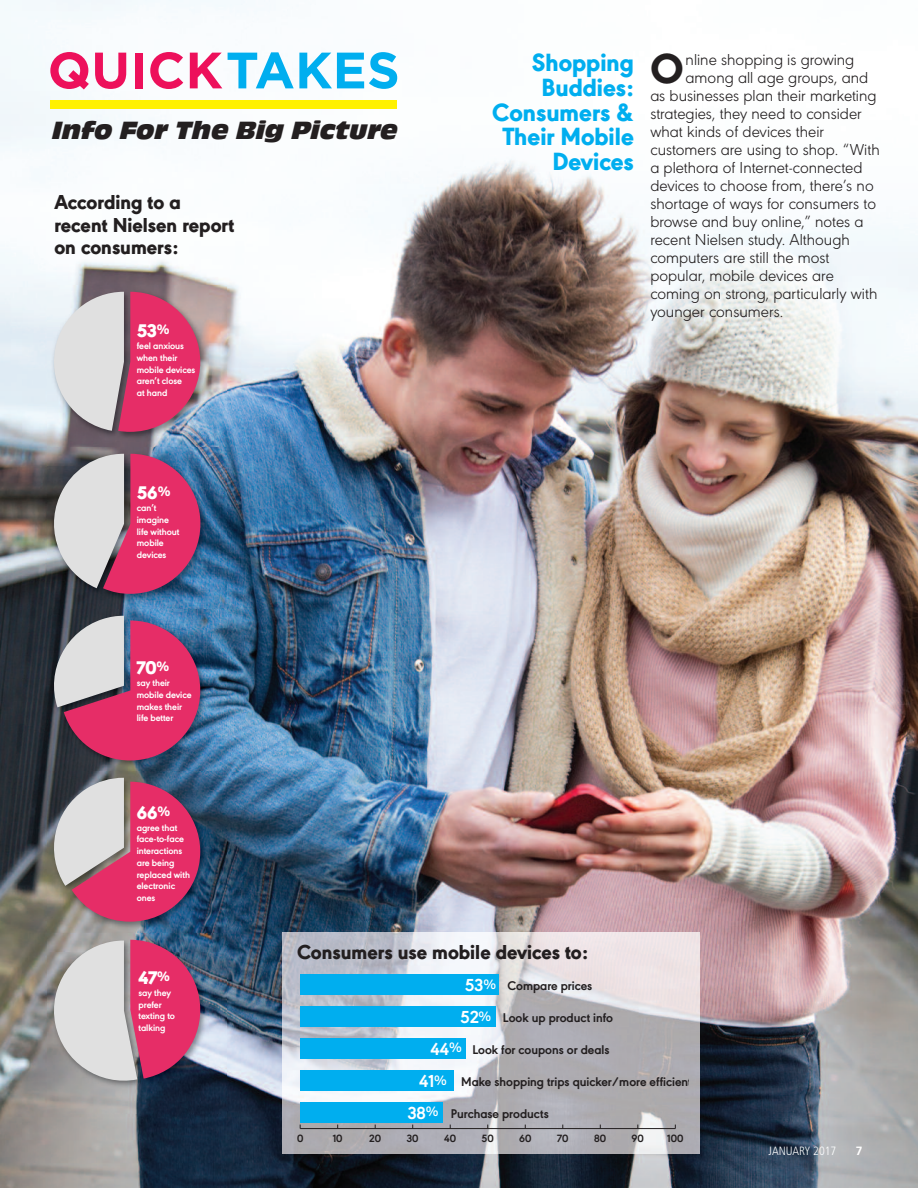
<style>
.page{position:relative;width:918px;height:1188px;background:#fff}
.page>*{position:absolute;margin:0;border:0;box-sizing:border-box;transform-origin:0 0}
.t1{font:700 51.15px "Gotham";letter-spacing:.005em;color:#ed105b}
.t2{font:800 43.5px "URW Geometric";color:#231f20}
.t3{font:800 25.95px/24.8px "URW Geometric";color:#00aeef;text-align:right}
.t4{font:25.95px "Antique Oli T Comp Ital";letter-spacing:.015em;color:#231f20}
.t5{font:800 21px/22.5px "URW Geometric";color:#231f20}
.t6{font:900 19.05px "URW Geometric";letter-spacing:-.005em;color:#fff}
.t7{font:700 18.15px "URW Geometric";color:#fff}
.t8{font:300 16.5px "URW Geometric";color:#231f20}
.t9{font:700 13.2px "URW Geometric";color:#231f20}
.t10{font:300 condensed 12px "Frutiger";color:#fff}
.t11{font:700 12px "Frutiger";color:#fff}
.t12{font:700 10.95px "URW Geometric";color:#231f20}
.t13{font:700 9.9px/11.9px "URW Geometric";letter-spacing:-.005em;color:#fff}
.t14{font:700 9.75px/11.9px "URW Geometric";letter-spacing:-.005em;color:#fff}
.s1{color:#00aeef}
.s2{font-size:18.15px;color:#fff}
.s3{font-size:14.25px;color:#fff}
.s4{font-size:14.25px}
</style>
<div class="page">
<img style="left:1px;top:0;width:917px;height:1188px">
<img style="left:282px;top:932px;width:417px;height:221px">
<div style="left:50px;top:100px;width:346px;height:8px;background:#fff101"></div>
<hr style="left:0;top:0;width:1px;height:1188px;background:#e2f4fc">
<img style="left:48px;top:286px;width:178px;height:828px">
<svg style="left:54px;top:292px;width:146px;height:140px;background:#d187a0"></svg>
<svg style="left:54px;top:454px;width:146px;height:140px;background:#b9718e"></svg>
<svg style="left:54px;top:616px;width:146px;height:144px;background:#b45d81"></svg>
<svg style="left:54px;top:778px;width:146px;height:144px;background:#bb6685"></svg>
<svg style="left:54px;top:940px;width:146px;height:141px;background:#c5869d"></svg>
<hr style="left:300px;top:1128px;width:375px;height:1px;background:#231f20">
<div style="left:300px;top:974px;width:199px;height:21px;background:#00aeef"></div>
<div style="left:300px;top:1006px;width:195px;height:21px;background:#00aeef"></div>
<div style="left:300px;top:1038px;width:165px;height:21px;background:#00aeef"></div>
<div style="left:300px;top:1070px;width:154px;height:21px;background:#00aeef"></div>
<div style="left:300px;top:1102px;width:143px;height:21px;background:#00aeef"></div>
<h1 class="t1" style="left:48px;top:53px;width:354px">QUICK<span class="s1">TAKES</span></h1>
<h2 class="t2" style="left:650px;top:43px;width:35px">O</h2>
<p class="t8" style="left:686px;top:50px;width:170px">nline shopping is growing</p>
<h3 class="t3" style="left:492px;top:50px;width:143px">Shopping<br>Buddies:<br>Consumers &amp;<br>Their Mobile<br>Devices</h3>
<p class="t8" style="left:686px;top:68px;width:184px">among all age groups, and</p>
<p class="t8" style="left:650px;top:86px;width:228px">as businesses plan their marketing</p>
<p class="t8" style="left:650px;top:104px;width:213px">strategies, they need to consider</p>
<p class="t8" style="left:650px;top:122px;width:175px">what kinds of devices their</p>
<p class="t8" style="left:650px;top:140px;width:231px">customers are using to shop. “With</p>
<p class="t8" style="left:650px;top:158px;width:214px">a plethora of Internet-connected</p>
<p class="t8" style="left:650px;top:176px;width:225px">devices to choose from, there’s no</p>
<p class="t8" style="left:650px;top:194px;width:227px">shortage of ways for consumers to</p>
<p class="t8" style="left:650px;top:212px;width:215px">browse and buy online,” notes a</p>
<p class="t8" style="left:650px;top:230px;width:201px">recent Nielsen study. Although</p>
<p class="t8" style="left:650px;top:248px;width:181px">computers are still the most</p>
<p class="t8" style="left:650px;top:266px;width:185px">popular, mobile devices are</p>
<p class="t8" style="left:650px;top:284px;width:229px">coming on strong, particularly with</p>
<p class="t8" style="left:650px;top:302px;width:135px">younger consumers.</p>
<h3 class="t4" style="left:52px;top:114px;width:347px">Info For The Big Picture</h3>
<p class="t5" style="left:54px;top:191px;width:182px">According to a recent Nielsen report on consumers:</p>
<p class="t6" style="left:137px;top:320px;width:34px">53<sup>%</sup></p>
<p class="t13" style="left:137px;top:340px;width:60px">feel anxious when their mobile devices aren’t close<br>at hand</p>
<p class="t6" style="left:137px;top:482px;width:35px">56<sup>%</sup></p>
<p class="t13" style="left:137px;top:502px;width:44px">can’t imagine life without mobile devices</p>
<p class="t6" style="left:137px;top:657px;width:34px">70<sup>%</sup></p>
<p class="t14" style="left:137px;top:677px;width:56px">say their mobile device makes their life better</p>
<p class="t6" style="left:137px;top:801px;width:35px">66<sup>%</sup></p>
<p class="t14" style="left:137px;top:821px;width:55px">agree that face-to-face interactions are being replaced with electronic ones</p>
<p class="t6" style="left:139px;top:966px;width:33px">47<sup>%</sup></p>
<p class="t13" style="left:139px;top:986px;width:38px">say they prefer texting to talking</p>
<p class="t5" style="left:297px;top:940px;width:293px">Consumers use mobile devices to:</p>
<p class="t9" style="left:465px;top:978px;width:129px"><span class="s2">53</span><span class="s3">%</span> Compare prices</p>
<p class="t7" style="left:460px;top:1007px;width:33px">52<span class="s4">%</span></p>
<p class="t7" style="left:430px;top:1038px;width:33px">44<span class="s4">%</span></p>
<p class="t7" style="left:419px;top:1070px;width:30px">41<span class="s4">%</span></p>
<p class="t7" style="left:408px;top:1102px;width:32px">38<span class="s4">%</span></p>
<p class="t9" style="left:503px;top:1010px;width:112px">Look up product info</p>
<p class="t9" style="left:472px;top:1042px;width:139px">Look for coupons or deals</p>
<p class="t9" style="left:461px;top:1074px;width:232px">Make shopping trips quicker/more efficient</p>
<p class="t9" style="left:451px;top:1106px;width:99px">Purchase products</p>
<p class="t12" style="left:297px;top:1132px;width:8px">0</p>
<p class="t12" style="left:333px;top:1132px;width:11px">10</p>
<p class="t12" style="left:369px;top:1132px;width:13px">20</p>
<p class="t12" style="left:407px;top:1132px;width:13px">30</p>
<p class="t12" style="left:444px;top:1132px;width:14px">40</p>
<p class="t12" style="left:482px;top:1132px;width:14px">50</p>
<p class="t12" style="left:519px;top:1132px;width:14px">60</p>
<p class="t12" style="left:557px;top:1132px;width:13px">70</p>
<p class="t12" style="left:594px;top:1132px;width:13px">80</p>
<p class="t12" style="left:632px;top:1132px;width:14px">90</p>
<p class="t12" style="left:667px;top:1132px;width:18px">100</p>
<p class="t10" style="left:769px;top:1146px;width:69px">JANUARY 2017</p>
<p class="t11" style="left:856px;top:1146px;width:8px">7</p>
</div>
